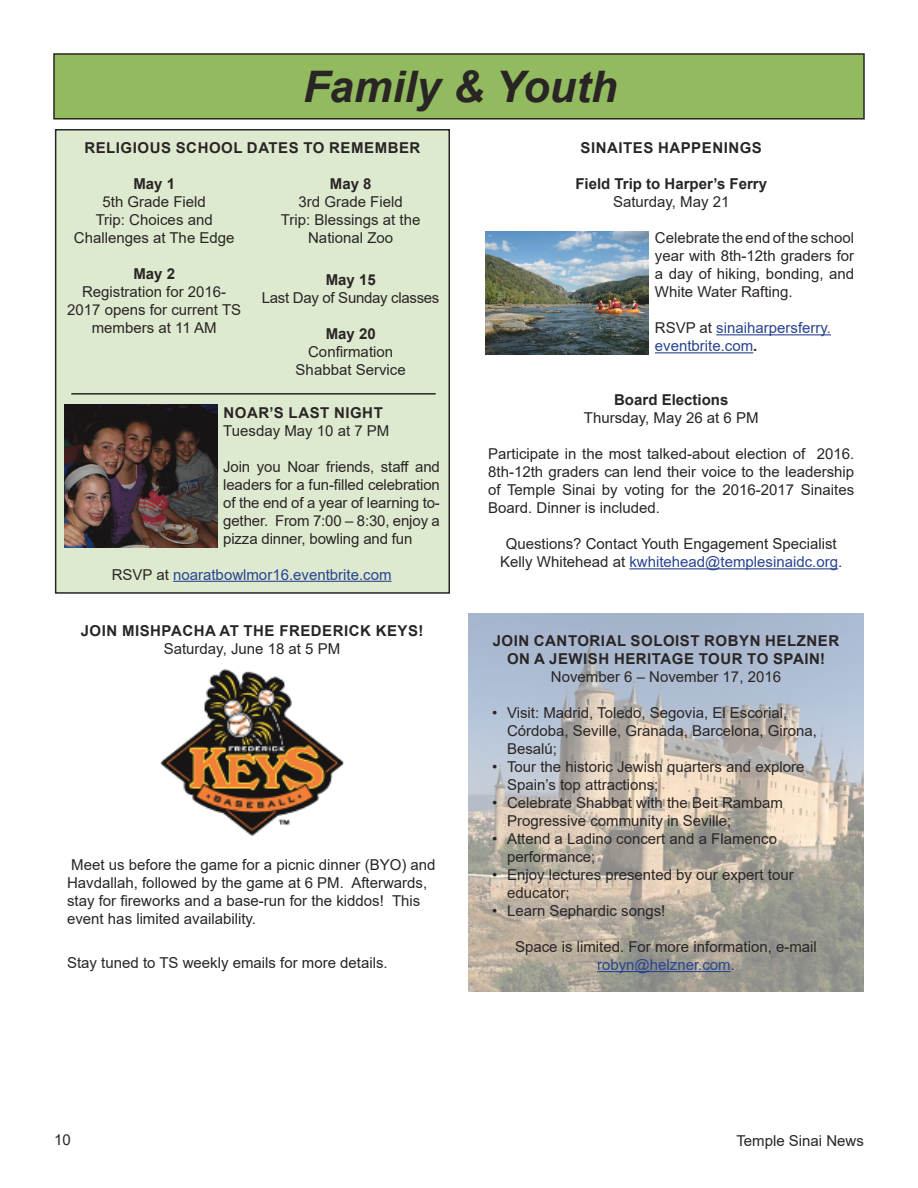
<style>
.page{position:relative;width:918px;height:1188px;background:#fff}
.page>*{position:absolute;margin:0;border:0;box-sizing:border-box;transform-origin:0 0}
.t1{font:italic 700 43.5px "Arial";color:#2a2525}
.t2{font:15px/18px "Arial";color:#2a2525}
.t3{font:700 15px "Arial";letter-spacing:.035em;color:#2a2525}
.t4{font:15px/18px "Arial";color:#284491}
.t5{font:700 15px "Arial";color:#2a2525}
.t6{font:15px "Arial";letter-spacing:-.02em;color:#2a2525}
.s1{color:#2a2525}
.s2{font-weight:700;color:#2a2525}
.s3{color:#284491}
</style>
<div class="page">
<div style="left:54px;top:54px;width:810px;height:65px;background:#92ba5e"></div>
<div style="left:53px;top:53px;width:812px;height:67px;border:2px solid #2a2525"></div>
<div style="left:56px;top:130px;width:393px;height:463px;background:#deeacf"></div>
<div style="left:55px;top:129px;width:395px;height:465px;border:2px solid #2a2525"></div>
<hr style="left:173px;top:581px;width:219px;height:1px;background:#284491">
<img style="left:65px;top:404px;width:152px;height:144px">
<hr style="left:71px;top:393px;width:365px;height:2px;background:#2a2525">
<hr style="left:716px;top:334px;width:115px;height:1px;background:#284491">
<hr style="left:655px;top:352px;width:98px;height:1px;background:#284491">
<hr style="left:629px;top:568px;width:209px;height:1px;background:#284491">
<img style="left:468px;top:614px;width:396px;height:377px">
<hr style="left:597px;top:971px;width:134px;height:1px;background:#284491">
<img style="left:485px;top:232px;width:163px;height:122px">
<img style="left:160px;top:668px;width:184px;height:168px">
<p class="t1" style="left:303px;top:58px;width:316px">Family &amp; Youth</p>
<p class="t3" style="left:84px;top:138px;width:338px">RELIGIOUS SCHOOL DATES TO REMEMBER</p>
<p class="t3" style="left:133px;top:174px;width:43px">May 1</p>
<p class="t2" style="left:74px;top:193px;width:162px;text-align:center">5th Grade Field<br>Trip: Choices and<br>Challenges at The Edge</p>
<p class="t3" style="left:133px;top:264px;width:43px">May 2</p>
<p class="t2" style="left:67px;top:283px;width:175px;text-align:center">Registration for 2016-<br>2017 opens for current TS members at 11 AM</p>
<p class="t3" style="left:330px;top:174px;width:43px">May 8</p>
<p class="t2" style="left:281px;top:193px;width:141px;text-align:center">3rd Grade Field<br>Trip: Blessings at the<br>National Zoo</p>
<p class="t3" style="left:326px;top:270px;width:52px">May 15</p>
<p class="t6" style="left:262px;top:288px;width:179px">Last Day of Sunday classes</p>
<p class="t3" style="left:326px;top:324px;width:52px">May 20</p>
<p class="t2" style="left:308px;top:343px;width:87px">Confirmation</p>
<p class="t2" style="left:296px;top:361px;width:112px">Shabbat Service</p>
<p class="t3" style="left:224px;top:402px;width:161px">NOAR’S LAST NIGHT</p>
<p class="t2" style="left:223px;top:421px;width:168px">Tuesday May 10 at 7 PM</p>
<p class="t2" style="left:223px;top:457px;width:218px;text-align:justify">Join you Noar friends, staff and leaders for a fun-filled celebration of the end of a year of learning to&shy;gether. From 7:00 – 8:30, enjoy a pizza dinner, bowling and fun</p>
<p class="t4" style="left:112px;top:565px;width:281px"><span class="s1">RSVP at</span> noaratbowlmor16.eventbrite.com</p>
<p class="t3" style="left:81px;top:621px;width:344px">JOIN MISHPACHA AT THE FREDERICK KEYS!</p>
<p class="t2" style="left:164px;top:640px;width:178px">Saturday, June 18 at 5 PM</p>
<p class="t2" style="left:67px;top:856px;width:370px">Meet us before the game for a picnic dinner (BYO) and Havdallah, followed by the game at 6 PM. Afterwards, stay for fireworks and a base-run for the kiddos! This event has limited availability.</p>
<p class="t2" style="left:67px;top:953px;width:322px">Stay tuned to TS weekly emails for more details.</p>
<p class="t3" style="left:581px;top:137px;width:183px">SINAITES HAPPENINGS</p>
<p class="t5" style="left:575px;top:173px;width:193px">Field Trip to Harper’s Ferry</p>
<p class="t2" style="left:613px;top:193px;width:118px">Saturday, May 21</p>
<p class="t2" style="left:655px;top:229px;width:201px;text-align:justify">Celebrate the end of the school year with 8th-12th graders for a day of hiking, bonding, and White Water Rafting.</p>
<p class="t4" style="left:655px;top:319px;width:178px"><span class="s1">RSVP at</span> sinaiharpersferry. eventbrite.com<span class="s2">.</span></p>
<p class="t5" style="left:614px;top:389px;width:116px">Board Elections</p>
<p class="t2" style="left:584px;top:409px;width:176px">Thursday, May 26 at 6 PM</p>
<p class="t2" style="left:488px;top:445px;width:367px;text-align:justify">Participate in the most talked-about election of 2016.<br>8th-12th graders can lend their voice to the leadership of Temple Sinai by voting for the 2016-2017 Sinaites Board. Dinner is included.</p>
<p class="t2" style="left:500px;top:535px;width:344px;text-align:center">Questions? Contact Youth Engagement Specialist<br>Kelly Whitehead at <span class="s3">kwhitehead@templesinaidc.org</span>.</p>
<p class="t3" style="left:493px;top:630px;width:348px">JOIN CANTORIAL SOLOIST ROBYN HELZNER</p>
<p class="t3" style="left:507px;top:648px;width:320px">ON A JEWISH HERITAGE TOUR TO SPAIN!</p>
<p class="t2" style="left:551px;top:668px;width:232px">November 6 – November 17, 2016</p>
<p class="t2" style="left:507px;top:704px;width:312px;text-indent:-15px">• Visit: Madrid, Toledo, Segovia, El Escorial,<br>Córdoba, Seville, Granada, Barcelona, Girona,<br>Besalú;</p>
<p class="t2" style="left:507px;top:758px;width:299px;text-indent:-15px">• Tour the historic Jewish quarters and explore<br>Spain’s top attractions;</p>
<p class="t2" style="left:507px;top:794px;width:277px;text-indent:-15px">• Celebrate Shabbat with the Beit Rambam<br>Progressive community in Seville;</p>
<p class="t2" style="left:507px;top:830px;width:272px;text-indent:-15px">• Attend a Ladino concert and a Flamenco performance;</p>
<p class="t2" style="left:507px;top:866px;width:288px;text-indent:-15px">• Enjoy lectures presented by our expert tour educator;</p>
<p class="t2" style="left:492px;top:902px;width:175px">• Learn Sephardic songs!</p>
<p class="t2" style="left:515px;top:938px;width:303px">Space is limited. For more information, e-mail</p>
<p class="t4" style="left:597px;top:956px;width:139px">robyn@helzner.com<span class="s1">.</span></p>
<p class="t2" style="left:54px;top:1131px;width:18px">10</p>
<p class="t2" style="left:736px;top:1132px;width:129px">Temple Sinai News</p>
</div>
